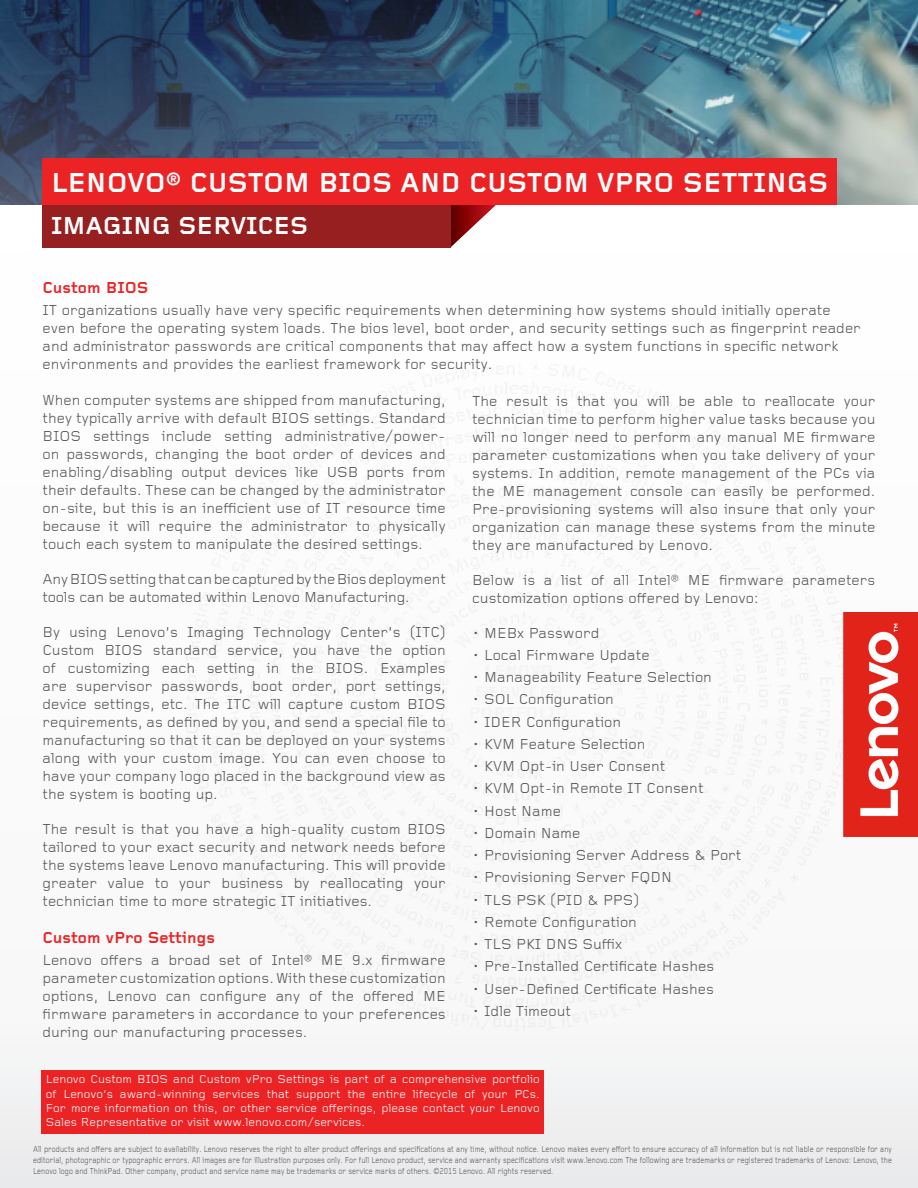
<style>
.page{position:relative;width:918px;height:1188px;background:#fff}
.page>*{position:absolute;margin:0;border:0;box-sizing:border-box;transform-origin:0 0}
.t1{font:700 28.5px "Foundry Gridnik";color:#fff}
.t2{font:700 25.5px "Foundry Gridnik";color:#fff}
.MCP2_Intel_Top_BC{font:700 16.5px "Foundry Gridnik";color:#ec2325}
.MCP2_Intel_Top_BC-2{font:15px/18px "Foundry Gridnik";color:#57585a;text-align:justify}
.MCP2_Intel_Top_BC-3{font:12px/14.4px "Foundry Gridnik";color:#fff;text-align:justify}
.MCP2_Intel_Legal{font:9px/10.8px "Foundry Gridnik";color:#57585a;text-align:justify;scale:.8 1}
</style>
<div class="page">
<div style="left:0;top:0;width:918px;height:1188px;background:linear-gradient(to right,#f5f5f6,#f5f5f6)"></div>
<img style="left:0;top:0;width:918px;height:205px">
<svg style="left:451px;top:204px;width:72px;height:44px"></svg>
<div style="left:43px;top:202px;width:408px;height:46px;background:#971f20"></div>
<div style="left:43px;top:158px;width:794px;height:46px;background:#ec2325"></div>
<div style="left:42px;top:1070px;width:502px;height:64px;background:#ec2325"></div>
<img style="left:73px;top:292px;width:845px;height:807px">
<img style="left:843px;top:612px;width:75px;height:225px">
<p class="t1" style="left:51px;top:167px;width:779px">LENOVO® CUSTOM BIOS AND CUSTOM VPRO SETTINGS</p>
<p class="t2" style="left:51px;top:212px;width:259px">IMAGING SERVICES</p>
<p class="MCP2_Intel_Top_BC" style="left:43px;top:279px;width:108px">Custom BIOS</p>
<p class="MCP2_Intel_Top_BC-2" style="left:43px;top:302px;width:820px;text-align:left">IT organizations usually have very specific requirements when determining how systems should initially operate even before the operating system loads. The bios level, boot order, and security settings such as fingerprint reader and administrator passwords are critical components that may affect how a system functions in specific network environments and provides the earliest framework for security.</p>
<p class="MCP2_Intel_Top_BC-2" style="left:43px;top:392px;width:405px">When computer systems are shipped from manufacturing, they typically arrive with default BIOS settings. Standard BIOS settings include setting administrative/power&shy;on passwords, changing the boot order of devices and enabling/disabling output devices like USB ports from their defaults. These can be changed by the administrator on-site, but this is an inefficient use of IT resource time because it will require the administrator to physically touch each system to manipulate the desired settings.</p>
<p class="MCP2_Intel_Top_BC-2" style="left:43px;top:571px;width:405px">Any BIOS setting that can be captured by the Bios deployment tools can be automated within Lenovo Manufacturing.</p>
<p class="MCP2_Intel_Top_BC-2" style="left:43px;top:624px;width:405px">By using Lenovo’s Imaging Technology Center’s (ITC)<br>Custom BIOS standard service, you have the option of customizing each setting in the BIOS. Examples are supervisor passwords, boot order, port settings, device settings, etc. The ITC will capture custom BIOS requirements, as defined by you, and send a special file to manufacturing so that it can be deployed on your systems along with your custom image. You can even choose to have your company logo placed in the background view as the system is booting up.</p>
<p class="MCP2_Intel_Top_BC-2" style="left:43px;top:821px;width:405px">The result is that you have a high-quality custom BIOS tailored to your exact security and network needs before the systems leave Lenovo manufacturing. This will provide greater value to your business by reallocating your technician time to more strategic IT initiatives.</p>
<p class="MCP2_Intel_Top_BC" style="left:43px;top:928px;width:174px">Custom vPro Settings</p>
<p class="MCP2_Intel_Top_BC-2" style="left:43px;top:952px;width:405px">Lenovo offers a broad set of Intel® ME 9.x firmware parameter customization options. With these customization options, Lenovo can configure any of the offered ME firmware parameters in accordance to your preferences during our manufacturing processes.</p>
<p class="MCP2_Intel_Top_BC-2" style="left:472px;top:392px;width:405px">The result is that you will be able to reallocate your technician time to perform higher value tasks because you will no longer need to perform any manual ME firmware parameter customizations when you take delivery of your systems. In addition, remote management of the PCs via the ME management console can easily be performed.<br>Pre-provisioning systems will also insure that only your organization can manage these systems from the minute they are manufactured by Lenovo.</p>
<p class="MCP2_Intel_Top_BC-2" style="left:472px;top:571px;width:405px">Below is a list of all Intel® ME firmware parameters customization options offered by Lenovo:</p>
<p class="MCP2_Intel_Top_BC-2" style="left:472px;top:624px;width:129px">• MEBx Password</p>
<p class="MCP2_Intel_Top_BC-2" style="left:472px;top:647px;width:179px">• Local Firmware Update</p>
<p class="MCP2_Intel_Top_BC-2" style="left:472px;top:669px;width:241px">• Manageability Feature Selection</p>
<p class="MCP2_Intel_Top_BC-2" style="left:472px;top:691px;width:143px">• SOL Configuration</p>
<p class="MCP2_Intel_Top_BC-2" style="left:472px;top:713px;width:151px">• IDER Configuration</p>
<p class="MCP2_Intel_Top_BC-2" style="left:472px;top:736px;width:175px">• KVM Feature Selection</p>
<p class="MCP2_Intel_Top_BC-2" style="left:472px;top:758px;width:195px">• KVM Opt-in User Consent</p>
<p class="MCP2_Intel_Top_BC-2" style="left:472px;top:780px;width:233px">• KVM Opt-in Remote IT Consent</p>
<p class="MCP2_Intel_Top_BC-2" style="left:472px;top:802px;width:90px">• Host Name</p>
<p class="MCP2_Intel_Top_BC-2" style="left:472px;top:825px;width:110px">• Domain Name</p>
<p class="MCP2_Intel_Top_BC-2" style="left:472px;top:847px;width:271px">• Provisioning Server Address &amp; Port</p>
<p class="MCP2_Intel_Top_BC-2" style="left:472px;top:869px;width:201px">• Provisioning Server FQDN</p>
<p class="MCP2_Intel_Top_BC-2" style="left:472px;top:891px;width:169px">• TLS PSK (PID &amp; PPS)</p>
<p class="MCP2_Intel_Top_BC-2" style="left:472px;top:914px;width:166px">• Remote Configuration</p>
<p class="MCP2_Intel_Top_BC-2" style="left:472px;top:936px;width:151px">• TLS PKI DNS Suffix</p>
<p class="MCP2_Intel_Top_BC-2" style="left:472px;top:958px;width:244px">• Pre-Installed Certificate Hashes</p>
<p class="MCP2_Intel_Top_BC-2" style="left:472px;top:980px;width:243px">• User-Defined Certificate Hashes</p>
<p class="MCP2_Intel_Top_BC-2" style="left:472px;top:1003px;width:100px">• Idle Timeout</p>
<p class="MCP2_Intel_Top_BC-3" style="left:46px;top:1073px;width:495px">Lenovo Custom BIOS and Custom vPro Settings is part of a comprehensive portfolio of Lenovo’s award-winning services that support the entire lifecycle of your PCs.<br>For more information on this, or other service offerings, please contact your Lenovo Sales Representative or visit www.lenovo.com/services.</p>
<p class="MCP2_Intel_Legal" style="left:33px;top:1144px;width:1075px">All products and offers are subject to availability. Lenovo reserves the right to alter product offerings and specifications at any time, without notice. Lenovo makes every effort to ensure accuracy of all information but is not liable or responsible for any editorial, photographic or typographic errors. All images are for illustration purposes only. For full Lenovo product, service and warranty specifications visit www.lenovo.com The following are trademarks or registered trademarks of Lenovo: Lenovo, the Lenovo logo and ThinkPad. Other company, product and service name may be trademarks or service marks of others. ©2015 Lenovo. All rights reserved.</p>
</div>
